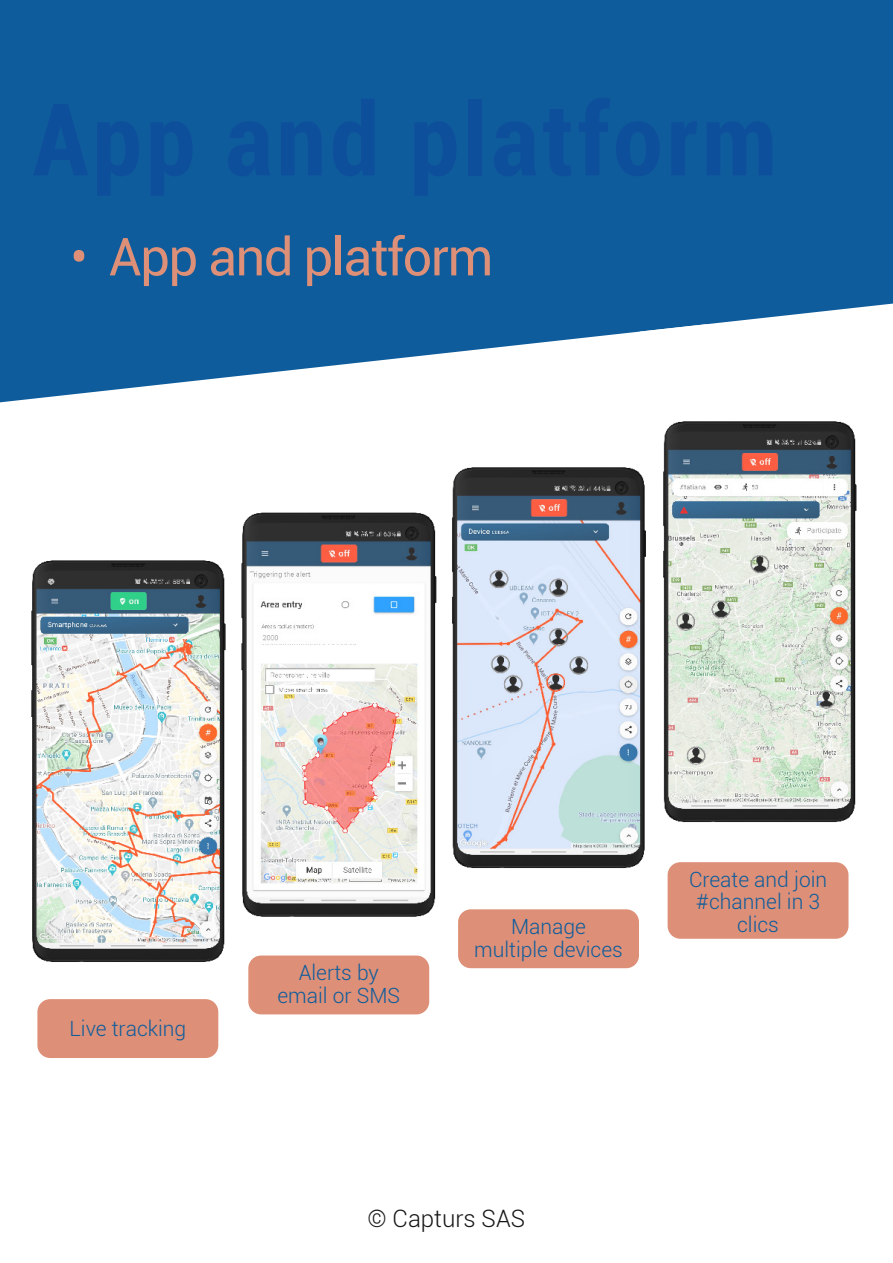
<style>
.page{position:relative;width:893px;height:1263px;background:#fff}
.page>*{position:absolute;margin:0;border:0;box-sizing:border-box;transform-origin:0 0}
.t1{font:52.5px "Roboto";letter-spacing:-.03em;color:#dd9077}
.t2{font:300 24px "Roboto";color:#161616}
.t3{font:300 21px/22.5px "Roboto";color:#0e5c9c;text-align:center}
</style>
<div class="page">
<div style="left:37px;top:999px;width:181px;height:59px;background:#dd9077;border-radius:13px"></div>
<svg style="left:0;top:0;width:893px;height:402px;background:#296ea7"></svg>
<svg style="left:638px;top:324px;width:70px;height:13px"></svg>
<img style="left:453px;top:467px;width:187px;height:402px">
<img style="left:633px;top:394px;width:260px;height:468px">
<img style="left:31px;top:560px;width:189px;height:442px">
<img style="left:210px;top:486px;width:269px;height:470px">
<div style="left:248px;top:955px;width:181px;height:59px;background:#dd9077;border-radius:13px"></div>
<div style="left:458px;top:909px;width:181px;height:59px;background:#dd9077;border-radius:13px"></div>
<div style="left:668px;top:862px;width:180px;height:77px;background:#dd9077;border-radius:13px"></div>
<p class="t1" style="left:70px;top:220px;width:425px">• App and platform</p>
<p class="t3" style="left:69px;top:1016px;width:118px">Live tracking</p>
<p class="t3" style="left:299px;top:961px;width:82px">Alerts by</p>
<p class="t3" style="left:277px;top:983px;width:124px">email or SMS</p>
<p class="t3" style="left:511px;top:915px;width:76px">Manage</p>
<p class="t3" style="left:474px;top:937px;width:150px">multiple devices</p>
<p class="t3" style="left:689px;top:867px;width:140px">Create and join #channel in 3 clics</p>
<p class="t2" style="left:368px;top:1202px;width:159px">© Capturs SAS</p>
</div>
